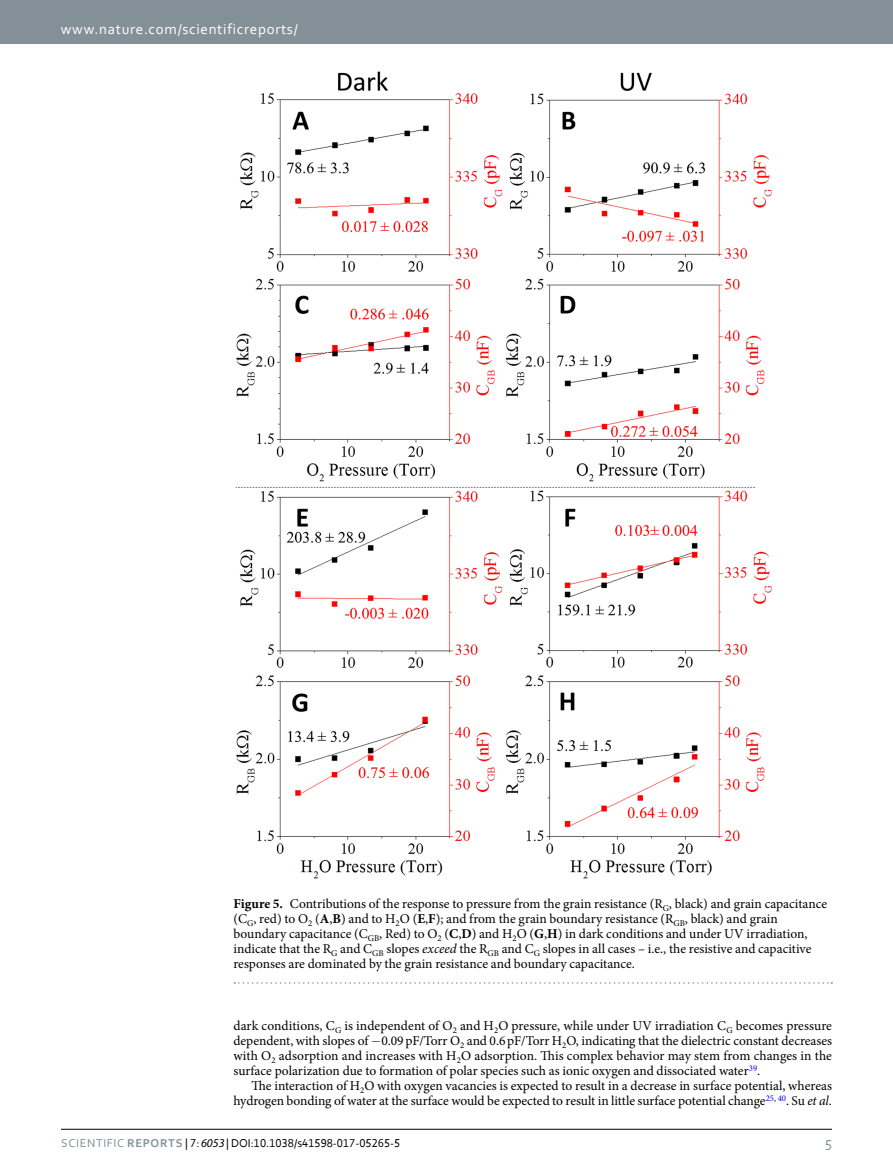
<style>
.page{position:relative;width:893px;height:1174px;background:#fff}
.page>*{position:absolute;margin:0;border:0;box-sizing:border-box;transform-origin:0 0}
.t1{font:15px "Corbel 2";letter-spacing:.045em;color:#fff}
.t2{font:15px "Corbel 2";color:#839097}
.t3{font:13.5px/15px "Minion Pro";letter-spacing:-.005em;color:#000;text-align:justify}
.t4{font:12px "Corbel";color:#000}
.s1{font-weight:700}
.s2{font-style:italic}
.s3{font-family:"Corbel 2";color:#839097}
.s4{font-family:"Corbel Bold 2";color:#839097}
.s5{font-family:"Myriad Pro";font-style:italic}
</style>
<div class="page">
<div style="left:0;top:0;width:893px;height:43px;background:#839097"></div>
<hr style="left:61px;top:1129px;width:771px;height:1px;background:#000">
<img style="left:235px;top:71px;width:537px;height:808px">
<svg style="left:234px;top:982px;width:598px;height:1px"></svg>
<p class="t1" style="left:61px;top:19px;width:238px">www.nature.com/scientificreports/</p>
<p class="t3" style="left:233px;top:896px;width:595px;text-align:left"><span class="s1">Figure 5.</span> Contributions of the response to pressure from the grain resistance (R<sub>G</sub>, black) and grain capacitance (C<sub>G</sub>, red) to O<sub>2</sub> (<span class="s1">A</span>,<span class="s1">B</span>) and to H<sub>2</sub>O (<span class="s1">E</span>,<span class="s1">F</span>); and from the grain boundary resistance (R<sub>GB</sub>, black) and grain boundary capacitance (C<sub>GB</sub>, Red) to O<sub>2</sub> (<span class="s1">C</span>,<span class="s1">D</span>) and H<sub>2</sub>O (<span class="s1">G</span>,<span class="s1">H</span>) in dark conditions and under UV irradiation, indicate that the R<sub>G</sub> and C<sub>GB</sub> slopes <span class="s2">exceed</span> the R<sub>GB</sub> and C<sub>G</sub> slopes in all cases – i.e., the resistive and capacitive responses are dominated by the grain resistance and boundary capacitance.</p>
<p class="t3" style="left:233px;top:1018px;width:600px">dark conditions, C<sub>G</sub> is independent of O<sub>2</sub> and H<sub>2</sub>O pressure, while under UV irradiation C<sub>G</sub> becomes pressure dependent, with slopes of −0.09pF/Torr O<sub>2</sub> and 0.6pF/Torr H<sub>2</sub>O, indicating that the dielectric constant decreases with O<sub>2</sub> adsorption and increases with H<sub>2</sub>O adsorption. This complex behavior may stem from changes in the surface polarization due to formation of polar species such as ionic oxygen and dissociated water<sup>39</sup>.</p>
<p class="t3" style="left:233px;top:1078px;width:600px;text-align:right">The interaction of H<sub>2</sub>O with oxygen vacancies is expected to result in a decrease in surface potential, whereas hydrogen bonding of water at the surface would be expected to result in little surface potential change<sup>25</sup><sup>,</sup> <sup>40</sup>. Su <span class="s2">et al</span>.</p>
<p class="t4" style="left:61px;top:1135px;width:341px"><span class="s3">SCIENtIFIC</span> <span class="s4">REPORTS</span> | 7: <span class="s5">6053</span> | DOI:10.1038/s41598-017-05265-5</p>
<p class="t2" style="left:825px;top:1132px;width:9px">5</p>
</div>
